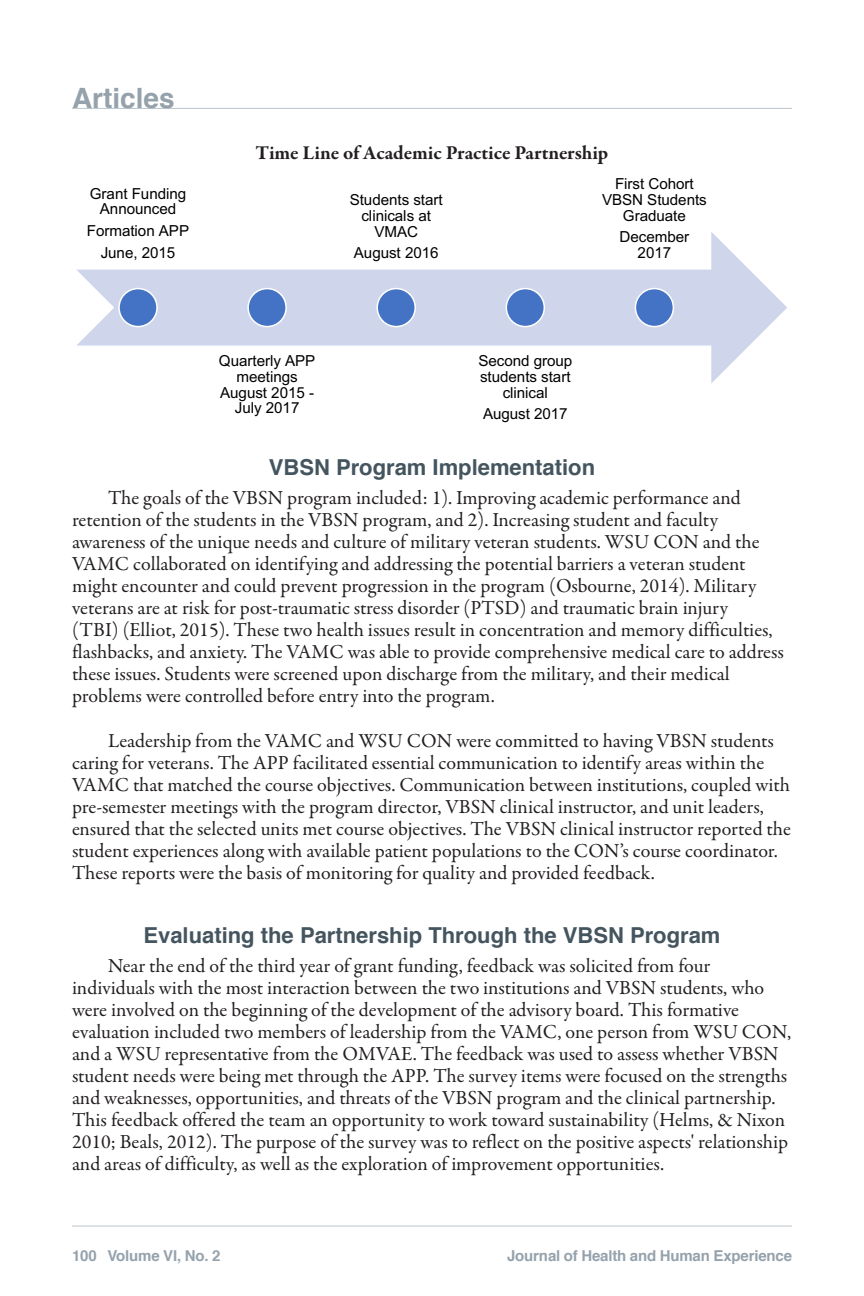
<style>
.page{position:relative;width:864px;height:1296px;background:#fff}
.page>*{position:absolute;margin:0;border:0;box-sizing:border-box;transform-origin:0 0}
.t1{font:700 28px "Helvetica";color:#95a2ac}
.subhead{font:700 22px "Helvetica";color:#45555f}
.text{font:20px/22px "Garamond Premr Pro";color:#231f20}
.text-2{font:700 20px "Garamond Premr Pro";letter-spacing:-.005em;color:#231f20}
.t2{font:15.2px/15.8px "Arial";letter-spacing:-.005em;color:#000;text-align:center}
.t3{font:700 15px "Helvetica";letter-spacing:-.01em;color:#95a2ac}
</style>
<div class="page">
<hr style="left:72px;top:1226px;width:720px;height:1px;background:#bbc5cc">
<hr style="left:72px;top:108px;width:720px;height:1px;background:#bbc5cc">
<svg style="left:76px;top:232px;width:711px;height:151px"></svg>
<div style="left:119px;top:289px;width:38px;height:38px;background:#4472c4;border-radius:50%"></div>
<div style="left:118px;top:288px;width:40px;height:39px;border:2px solid #fff;border-radius:50%"></div>
<div style="left:248px;top:289px;width:38px;height:38px;background:#4472c4;border-radius:50%"></div>
<div style="left:247px;top:288px;width:40px;height:39px;border:2px solid #fff;border-radius:50%"></div>
<div style="left:377px;top:289px;width:38px;height:38px;background:#4472c4;border-radius:50%"></div>
<div style="left:376px;top:288px;width:40px;height:39px;border:2px solid #fff;border-radius:50%"></div>
<div style="left:506px;top:289px;width:38px;height:38px;background:#4472c4;border-radius:50%"></div>
<div style="left:506px;top:288px;width:39px;height:39px;border:2px solid #fff;border-radius:50%"></div>
<div style="left:635px;top:289px;width:38px;height:38px;background:#4472c4;border-radius:50%"></div>
<div style="left:635px;top:288px;width:39px;height:39px;border:2px solid #fff;border-radius:50%"></div>
<h1 class="t1" style="left:72px;top:76px;width:104px">Articles</h1>
<p class="t2" style="left:90px;top:186px;width:98px">Grant Funding<br>Announced</p>
<p class="t2" style="left:87px;top:220px;width:104px;line-height:21.8px">Formation APP<br>June, 2015</p>
<p class="text-2" style="left:256px;top:140px;width:354px">Time Line of Academic Practice Partnership</p>
<p class="t2" style="left:350px;top:192px;width:95px">Students start clinicals at<br>VMAC</p>
<p class="t2" style="left:354px;top:245px;width:86px">August 2016</p>
<p class="t2" style="left:602px;top:176px;width:106px">First Cohort<br>VBSN Students<br>Graduate</p>
<p class="t2" style="left:620px;top:229px;width:71px">December<br>2017</p>
<p class="t2" style="left:219px;top:353px;width:98px">Quarterly APP meetings<br>August 2015 -<br>July 2017</p>
<p class="t2" style="left:478px;top:353px;width:95px">Second group students start clinical</p>
<p class="t2" style="left:483px;top:406px;width:86px">August 2017</p>
<p class="subhead" style="left:269px;top:449px;width:328px">VBSN Program Implementation</p>
<p class="text" style="left:72px;top:487px;width:713px;text-indent:36px">The goals of the VBSN program included: 1). Improving academic performance and retention of the students in the VBSN program, and 2). Increasing student and faculty awareness of the unique needs and culture of military veteran students. WSU CON and the VAMC collaborated on identifying and addressing the potential barriers a veteran student might encounter and could prevent progression in the program (Osbourne, 2014). Military veterans are at risk for post-traumatic stress disorder (PTSD) and traumatic brain injury<br>(TBI) (Elliot, 2015). These two health issues result in concentration and memory difficulties, flashbacks, and anxiety. The VAMC was able to provide comprehensive medical care to address these issues. Students were screened upon discharge from the military, and their medical problems were controlled before entry into the program.</p>
<p class="text" style="left:72px;top:730px;width:720px;text-indent:36px">Leadership from the VAMC and WSU CON were committed to having VBSN students caring for veterans. The APP facilitated essential communication to identify areas within the VAMC that matched the course objectives. Communication between institutions, coupled with pre-semester meetings with the program director, VBSN clinical instructor, and unit leaders, ensured that the selected units met course objectives. The VBSN clinical instructor reported the student experiences along with available patient populations to the CON’s course coordinator.<br>These reports were the basis of monitoring for quality and provided feedback.</p>
<p class="subhead" style="left:144px;top:918px;width:578px">Evaluating the Partnership Through the VBSN Program</p>
<p class="text" style="left:72px;top:955px;width:721px;text-indent:36px">Near the end of the third year of grant funding, feedback was solicited from four individuals with the most interaction between the two institutions and VBSN students, who were involved on the beginning of the development of the advisory board. This formative evaluation included two members of leadership from the VAMC, one person from WSU CON, and a WSU representative from the OMVAE. The feedback was used to assess whether VBSN student needs were being met through the APP. The survey items were focused on the strengths and weaknesses, opportunities, and threats of the VBSN program and the clinical partnership.<br>This feedback offered the team an opportunity to work toward sustainability (Helms, &amp; Nixon 2010; Beals, 2012). The purpose of the survey was to reflect on the positive aspects' relationship and areas of difficulty, as well as the exploration of improvement opportunities.</p>
<p class="t3" style="left:72px;top:1243px;width:150px">100 Volume VI, No. 2</p>
<p class="t3" style="left:507px;top:1243px;width:287px">Journal of Health and Human Experience</p>
</div>
